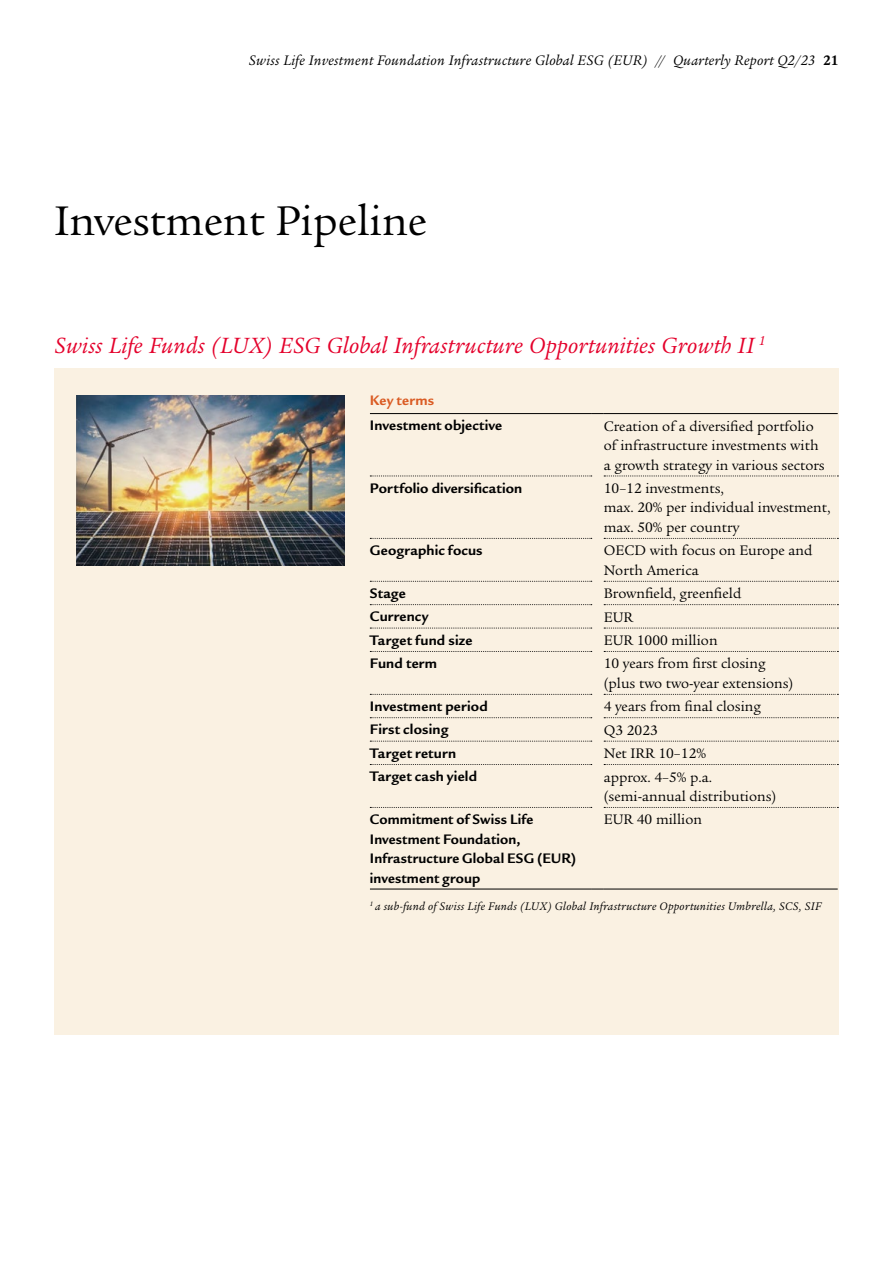
<style>
.page{position:relative;width:893px;height:1263px;background:#fff}
.page>*{position:absolute;margin:0;border:0;box-sizing:border-box;transform-origin:0 0}
.t1{font:45px "Legacy Serif ITC Pro";color:#000}
.t2{font:italic 24px "Legacy Serif ITC Pro";letter-spacing:.01em;color:#e4002b}
.Book_10_13pt_K{font:15px/19.5px "Legacy Serif ITC Pro";color:#000}
.Bold_10_13pt_K{font:700 15px/19.5px "Legacy Sans ITC Pro";letter-spacing:.01em;color:#000}
.t3{font:italic 15px "Legacy Serif ITC Pro";letter-spacing:.02em;color:#000}
.TabTitel_9_12_Farbe{font:700 15px "Legacy Sans ITC Pro";letter-spacing:.02em;color:#da5b23}
.Fussnoten_kursiv{font:italic 12px "Legacy Serif ITC Pro";letter-spacing:.025em;color:#000}
.s1{font-weight:700;font-style:normal}
</style>
<div class="page">
<div style="left:54px;top:369px;width:784px;height:666px;background:#faf1e2"></div>
<svg style="left:370px;top:476px;width:222px;height:1px"></svg>
<svg style="left:604px;top:476px;width:234px;height:1px"></svg>
<svg style="left:370px;top:538px;width:222px;height:1px"></svg>
<svg style="left:604px;top:538px;width:234px;height:1px"></svg>
<svg style="left:370px;top:604px;width:222px;height:1px"></svg>
<svg style="left:604px;top:604px;width:234px;height:1px"></svg>
<svg style="left:370px;top:628px;width:222px;height:1px"></svg>
<svg style="left:604px;top:628px;width:234px;height:1px"></svg>
<svg style="left:370px;top:651px;width:222px;height:1px"></svg>
<svg style="left:604px;top:651px;width:234px;height:1px"></svg>
<svg style="left:370px;top:694px;width:222px;height:1px"></svg>
<svg style="left:604px;top:694px;width:234px;height:1px"></svg>
<svg style="left:370px;top:717px;width:222px;height:1px"></svg>
<svg style="left:604px;top:717px;width:234px;height:1px"></svg>
<svg style="left:370px;top:741px;width:222px;height:1px"></svg>
<svg style="left:604px;top:741px;width:234px;height:1px"></svg>
<svg style="left:370px;top:764px;width:222px;height:1px"></svg>
<svg style="left:604px;top:764px;width:234px;height:1px"></svg>
<svg style="left:370px;top:807px;width:222px;height:1px"></svg>
<svg style="left:604px;top:807px;width:234px;height:1px"></svg>
<hr style="left:370px;top:413px;width:221px;height:1px;background:#000">
<hr style="left:604px;top:413px;width:234px;height:1px;background:#000">
<svg style="left:591px;top:413px;width:13px;height:1px"></svg>
<hr style="left:370px;top:888px;width:221px;height:1px;background:#000">
<svg style="left:591px;top:888px;width:13px;height:1px"></svg>
<hr style="left:604px;top:888px;width:234px;height:1px;background:#000">
<svg style="left:370px;top:581px;width:222px;height:1px"></svg>
<svg style="left:604px;top:581px;width:234px;height:1px"></svg>
<img style="left:77px;top:395px;width:267px;height:171px">
<p class="t3" style="left:249px;top:51px;width:591px">Swiss Life Investment Foundation Infrastructure Global ESG (EUR) // Quarterly Report Q2/23 <span class="s1">21</span></p>
<p class="t1" style="left:54px;top:194px;width:374px">Investment Pipeline</p>
<h2 class="t2" style="left:54px;top:330px;width:713px">Swiss Life Funds (LUX) ESG Global Infrastructure Opportunities Growth II <sup>1</sup></h2>
<p class="TabTitel_9_12_Farbe" style="left:370px;top:391px;width:66px">Key terms</p>
<p class="Bold_10_13pt_K" style="left:370px;top:416px;width:134px">Investment objective</p>
<p class="Book_10_13pt_K" style="left:604px;top:416px;width:222px">Creation of a diversified portfolio of infrastructure investments with a growth strategy in various sectors</p>
<p class="Bold_10_13pt_K" style="left:370px;top:478px;width:154px">Portfolio diversification</p>
<p class="Book_10_13pt_K" style="left:604px;top:478px;width:121px">10–12 investments,</p>
<p class="Book_10_13pt_K" style="left:604px;top:498px;width:228px">max. 20% per individual investment, max. 50% per country</p>
<p class="Bold_10_13pt_K" style="left:370px;top:541px;width:114px">Geographic focus</p>
<p class="Book_10_13pt_K" style="left:604px;top:541px;width:210px">OECD with focus on Europe and<br>North America</p>
<p class="Bold_10_13pt_K" style="left:370px;top:584px;width:37px">Stage</p>
<p class="Book_10_13pt_K" style="left:604px;top:584px;width:139px">Brownfield, greenfield</p>
<p class="Bold_10_13pt_K" style="left:370px;top:607px;width:60px">Currency</p>
<p class="Book_10_13pt_K" style="left:604px;top:607px;width:31px">EUR</p>
<p class="Bold_10_13pt_K" style="left:370px;top:630px;width:104px">Target fund size</p>
<p class="Book_10_13pt_K" style="left:604px;top:630px;width:115px">EUR 1000 million</p>
<p class="Bold_10_13pt_K" style="left:370px;top:654px;width:69px">Fund term</p>
<p class="Book_10_13pt_K" style="left:604px;top:654px;width:163px">10 years from first closing</p>
<p class="Book_10_13pt_K" style="left:604px;top:673px;width:191px">(plus two two-year extensions)</p>
<p class="Bold_10_13pt_K" style="left:370px;top:696px;width:119px">Investment period</p>
<p class="Book_10_13pt_K" style="left:604px;top:697px;width:159px">4 years from final closing</p>
<p class="Bold_10_13pt_K" style="left:370px;top:720px;width:80px">First closing</p>
<p class="Book_10_13pt_K" style="left:604px;top:720px;width:56px">Q3 2023</p>
<p class="Bold_10_13pt_K" style="left:370px;top:743px;width:88px">Target return</p>
<p class="Book_10_13pt_K" style="left:604px;top:743px;width:104px">Net IRR 10–12%</p>
<p class="Bold_10_13pt_K" style="left:370px;top:767px;width:109px">Target cash yield</p>
<p class="Book_10_13pt_K" style="left:604px;top:767px;width:110px">approx. 4–5% p.a.</p>
<p class="Book_10_13pt_K" style="left:604px;top:786px;width:174px">(semi-annual distributions)</p>
<p class="Bold_10_13pt_K" style="left:370px;top:810px;width:208px">Commitment of Swiss Life<br>Investment Foundation,<br>Infrastructure Global ESG (EUR) investment group</p>
<p class="Book_10_13pt_K" style="left:604px;top:810px;width:100px">EUR 40 million</p>
<p class="Fussnoten_kursiv" style="left:370px;top:898px;width:453px"><sup>1</sup> a sub-fund of Swiss Life Funds (LUX) Global Infrastructure Opportunities Umbrella, SCS, SIF</p>
</div>
